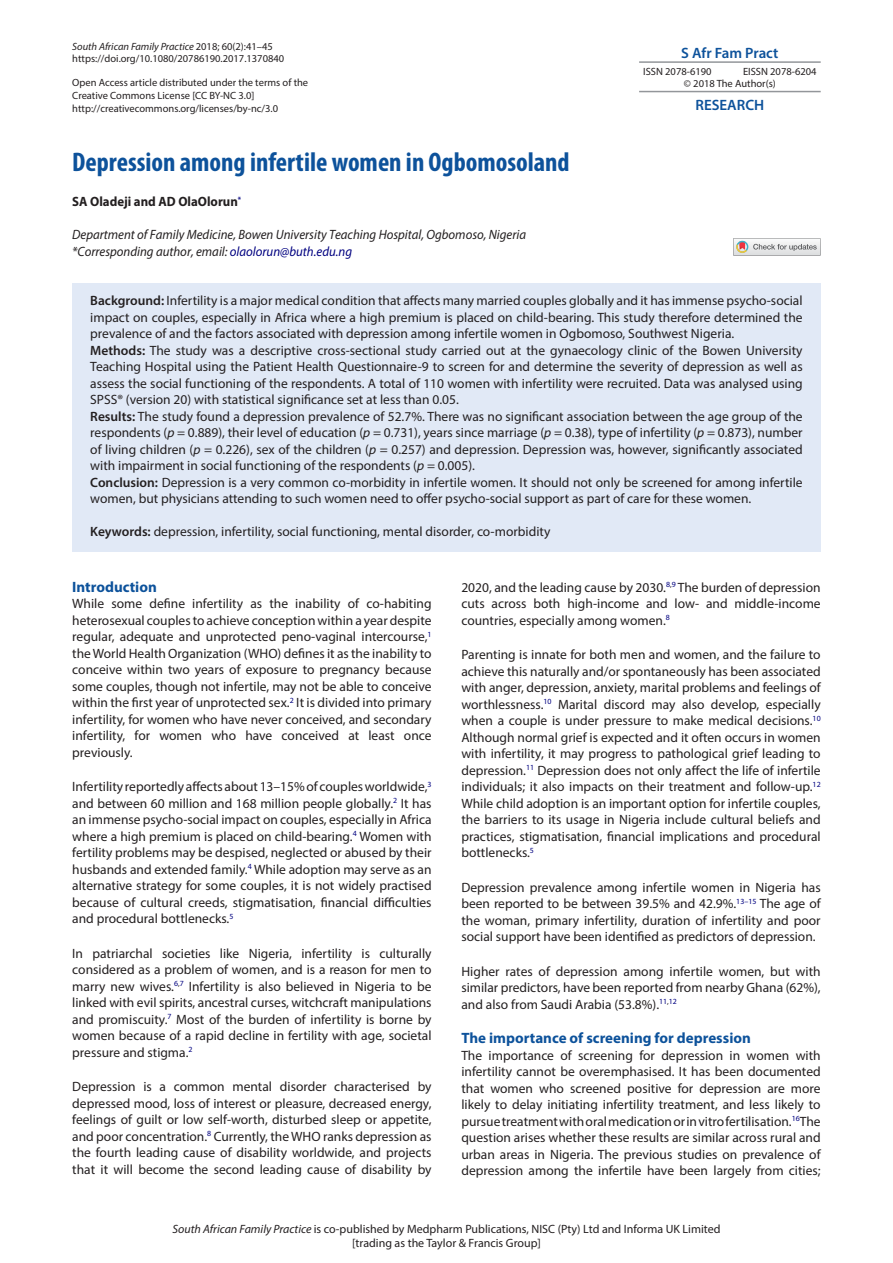
<style>
.page{position:relative;width:893px;height:1263px;background:#fff}
.page>*{position:absolute;margin:0;border:0;box-sizing:border-box;transform-origin:0 0}
.t1{font:700 condensed 27px "Myriad Pro";color:#0d529b}
.t2{font:700 15px "Myriad Pro";color:#0d529b}
.t3{font:600 15px "Myriad Pro";color:#0d529b}
.t4{font:13.5px/16.5px "Myriad Pro";color:#231f20;text-align:justify}
.t5{font:italic 13.5px/16.5px "Myriad Pro";color:#231f20;scale:.95 1}
.t6{font:700 13.5px "Myriad Pro";color:#231f20;scale:.95 1}
.t7{font:12px/13.5px "Myriad Pro";color:#231f20;text-align:center}
.t8{font:10.5px/12.6px "Myriad Pro";color:#231f20}
.s1{font-style:italic}
.s2{color:#000080}
.s3{font-weight:600}
</style>
<div class="page">
<hr style="left:639px;top:61px;width:182px;height:2px;background:#93969a">
<hr style="left:639px;top:91px;width:182px;height:1px;background:#93969a">
<div style="left:72px;top:283px;width:749px;height:70px;background:#e1e9f6"></div>
<div style="left:72px;top:332px;width:749px;height:87px;background:#e1e9f6"></div>
<div style="left:72px;top:398px;width:749px;height:87px;background:#e1e9f6"></div>
<div style="left:72px;top:464px;width:749px;height:54px;background:#e1e9f6"></div>
<div style="left:72px;top:509px;width:749px;height:42px;background:#e1e9f6"></div>
<svg style="left:733px;top:238px;width:88px;height:17px"></svg>
<p class="t8" style="left:72px;top:40px;width:213px"><span class="s1">South African Family Practice</span> 2018; 60(2):41–45 https://doi.org/10.1080/20786190.2017.1370840</p>
<p class="t8" style="left:72px;top:76px;width:237px">Open Access article distributed under the terms of the<br>Creative Commons License [CC BY-NC 3.0] http://creativecommons.org/licenses/by-nc/3.0</p>
<h1 class="t1" style="left:72px;top:145px;width:499px">Depression among infertile women in Ogbomosoland</h1>
<p class="t6" style="left:72px;top:193px;width:179px">SA Oladeji and AD OlaOlorun<sup>*</sup></p>
<p class="t5" style="left:72px;top:226px;width:479px">Department of Family Medicine, Bowen University Teaching Hospital, Ogbomoso, Nigeria *Corresponding author, email: <span class="s2">olaolorun@buth.edu.ng</span></p>
<p class="t4" style="left:90px;top:292px;width:714px;text-align:left"><span class="s3">Background:</span> Infertility is a major medical condition that affects many married couples globally and it has immense psycho-social impact on couples, especially in Africa where a high premium is placed on child-bearing. This study therefore determined the prevalence of and the factors associated with depression among infertile women in Ogbomoso, Southwest Nigeria.<br><span class="s3">Methods:</span> The study was a descriptive cross-sectional study carried out at the gynaecology clinic of the Bowen University Teaching Hospital using the Patient Health Questionnaire-9 to screen for and determine the severity of depression as well as assess the social functioning of the respondents. A total of 110 women with infertility were recruited. Data was analysed using SPSS® (version 20) with statistical significance set at less than 0.05.<br><span class="s3">Results:</span> The study found a depression prevalence of 52.7%. There was no significant association between the age group of the respondents (<span class="s1">p</span> = 0.889), their level of education (<span class="s1">p</span> = 0.731), years since marriage (<span class="s1">p</span> = 0.38), type of infertility (<span class="s1">p</span> = 0.873), number of living children (<span class="s1">p</span> = 0.226), sex of the children (<span class="s1">p</span> = 0.257) and depression. Depression was, however, significantly associated with impairment in social functioning of the respondents (<span class="s1">p</span> = 0.005).<br><span class="s3">Conclusion:</span> Depression is a very common co-morbidity in infertile women. It should not only be screened for among infertile women, but physicians attending to such women need to offer psycho-social support as part of care for these women.</p>
<p class="t4" style="left:90px;top:523px;width:462px"><span class="s3">Keywords:</span> depression, infertility, social functioning, mental disorder, co-morbidity</p>
<p class="t3" style="left:681px;top:43px;width:99px">S Afr Fam Pract</p>
<p class="t8" style="left:643px;top:65px;width:70px">ISSN 2078-6190</p>
<p class="t8" style="left:684px;top:65px;width:134px;text-indent:59px">EISSN 2078-6204 © 2018 The Author(s)</p>
<p class="t3" style="left:695px;top:95px;width:70px">RESEARCH</p>
<p class="t2" style="left:72px;top:577px;width:86px">Introduction</p>
<p class="t4" style="left:72px;top:595px;width:361px">While some define infertility as the inability of co-habiting heterosexual couples to achieve conception within a year despite regular, adequate and unprotected peno-vaginal intercourse,<sup>1 </sup>the World Health Organization (WHO) defines it as the inability to conceive within two years of exposure to pregnancy because some couples, though not infertile, may not be able to conceive within the first year of unprotected sex.<sup>2</sup> It is divided into primary infertility, for women who have never conceived, and secondary infertility, for women who have conceived at least once previously.</p>
<p class="t4" style="left:72px;top:778px;width:361px">Infertility reportedly affects about 13–15% of couples worldwide,<sup>3 </sup>and between 60 million and 168 million people globally.<sup>2</sup> It has an immense psycho-social impact on couples, especially in Africa where a high premium is placed on child-bearing.<sup>4</sup> Women with fertility problems may be despised, neglected or abused by their husbands and extended family.<sup>4</sup> While adoption may serve as an alternative strategy for some couples, it is not widely practised because of cultural creeds, stigmatisation, financial difficulties and procedural bottlenecks.<sup>5</sup></p>
<p class="t4" style="left:72px;top:945px;width:361px">In patriarchal societies like Nigeria, infertility is culturally considered as a problem of women, and is a reason for men to marry new wives.<sup>6</sup><sup>,</sup><sup>7</sup> Infertility is also believed in Nigeria to be linked with evil spirits, ancestral curses, witchcraft manipulations and promiscuity.<sup>7</sup> Most of the burden of infertility is borne by women because of a rapid decline in fertility with age, societal pressure and stigma.<sup>2</sup></p>
<p class="t4" style="left:72px;top:1078px;width:361px">Depression is a common mental disorder characterised by depressed mood, loss of interest or pleasure, decreased energy, feelings of guilt or low self-worth, disturbed sleep or appetite, and poor concentration.<sup>8</sup> Currently, the WHO ranks depression as the fourth leading cause of disability worldwide, and projects that it will become the second leading cause of disability by</p>
<p class="t4" style="left:461px;top:579px;width:361px">2020, and the leading cause by 2030.<sup>8</sup><sup>,</sup><sup>9</sup> The burden of depression cuts across both high-income and low- and middle-income countries, especially among women.<sup>8</sup></p>
<p class="t4" style="left:461px;top:646px;width:361px">Parenting is innate for both men and women, and the failure to achieve this naturally and/or spontaneously has been associated with anger, depression, anxiety, marital problems and feelings of worthlessness.<sup>10</sup> Marital discord may also develop, especially when a couple is under pressure to make medical decisions.<sup>10<br></sup>Although normal grief is expected and it often occurs in women with infertility, it may progress to pathological grief leading to depression.<sup>11</sup> Depression does not only affect the life of infertile individuals; it also impacts on their treatment and follow-up.<sup>12<br></sup>While child adoption is an important option for infertile couples, the barriers to its usage in Nigeria include cultural beliefs and practices, stigmatisation, financial implications and procedural bottlenecks.<sup>5</sup></p>
<p class="t4" style="left:461px;top:879px;width:361px">Depression prevalence among infertile women in Nigeria has been reported to be between 39.5% and 42.9%.<sup>13–15</sup> The age of the woman, primary infertility, duration of infertility and poor social support have been identified as predictors of depression.</p>
<p class="t4" style="left:461px;top:963px;width:361px">Higher rates of depression among infertile women, but with similar predictors, have been reported from nearby Ghana (62%), and also from Saudi Arabia (53.8%).<sup>11</sup><sup>,</sup><sup>12</sup></p>
<p class="t2" style="left:461px;top:1028px;width:291px">The importance of screening for depression</p>
<p class="t4" style="left:461px;top:1047px;width:361px">The importance of screening for depression in women with infertility cannot be overemphasised. It has been documented that women who screened positive for depression are more likely to delay initiating infertility treatment, and less likely to pursue treatment with oral medication or in vitro fertilisation.<sup>16</sup>The question arises whether these results are similar across rural and urban areas in Nigeria. The previous studies on prevalence of depression among the infertile have been largely from cities;</p>
<p class="t7" style="left:172px;top:1222px;width:550px"><span class="s1">South African Family Practice</span> is co-published by Medpharm Publications, NISC (Pty) Ltd and Informa UK Limited [trading as the Taylor &amp; Francis Group]</p>
</div>
